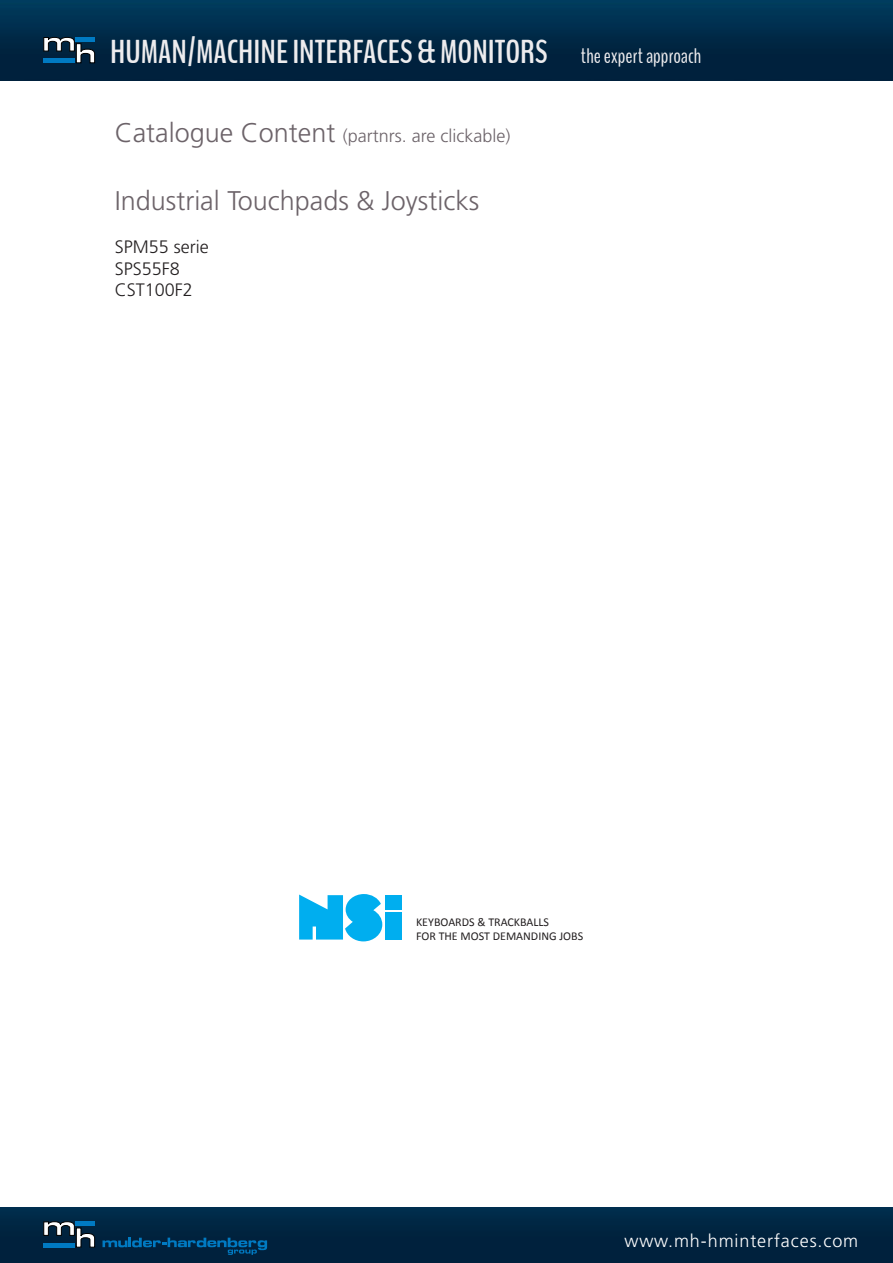
<style>
.page{position:relative;width:893px;height:1263px;background:#fff}
.page>*{position:absolute;margin:0;border:0;box-sizing:border-box;transform-origin:0 0}
.t1{font:700 33px "Bench Nine";color:#edecee}
.t2{font:300 27px "Frutiger";color:#6c6369}
.t3{font:300 18px "Frutiger";color:#6c6369}
.t4{font:300 18px "Frutiger";color:#231f20}
.t5{font:300 18px "Frutiger";letter-spacing:.05em;color:#fff}
.t6{font:12px/13.5px "Calibri";color:#231f20}
.s1{font-weight:400;font-size:21px}
.s2{font-size:27px}
</style>
<div class="page">
<img style="left:0;top:0;width:893px;height:81px">
<img style="left:0;top:1208px;width:893px;height:55px">
<svg style="left:43px;top:1221px;width:52px;height:26px"></svg>
<hr style="left:43px;top:1243px;width:32px;height:4px;background:#007ac2">
<div style="left:76px;top:1221px;width:19px;height:5px;background:#007ac2"></div>
<svg style="left:103px;top:1237px;width:164px;height:18px;background:#003961"></svg>
<svg style="left:43px;top:37px;width:52px;height:26px"></svg>
<hr style="left:43px;top:59px;width:32px;height:4px;background:#007ac2">
<hr style="left:76px;top:37px;width:19px;height:4px;background:#007ac2">
<svg style="left:299px;top:894px;width:83px;height:47px"></svg>
<div style="left:385px;top:895px;width:17px;height:14px;background:#00aeef"></div>
<div style="left:385px;top:912px;width:17px;height:27px;background:#00aeef"></div>
<p class="t1" style="left:110px;top:30px;width:592px">HUMAN/MACHINE INTERFACES &amp; MONITORS <span class="s1">the expert approach</span></p>
<p class="t3" style="left:115px;top:125px;width:397px"><span class="s2">Catalogue Content</span> (partnrs. are clickable)</p>
<p class="t2" style="left:115px;top:185px;width:366px">Industrial Touchpads &amp; Joysticks</p>
<p class="t4" style="left:115px;top:236px;width:96px">SPM55 serie</p>
<p class="t4" style="left:115px;top:258px;width:67px">SPS55F8</p>
<p class="t4" style="left:115px;top:280px;width:80px">CST100F2</p>
<p class="t6" style="left:416px;top:915px;width:169px">KEYBOARDS &amp; TRACKBALLS<br>FOR THE MOST DEMANDING JOBS</p>
<p class="t5" style="left:624px;top:1231px;width:235px">www.mh-hminterfaces.com</p>
</div>
